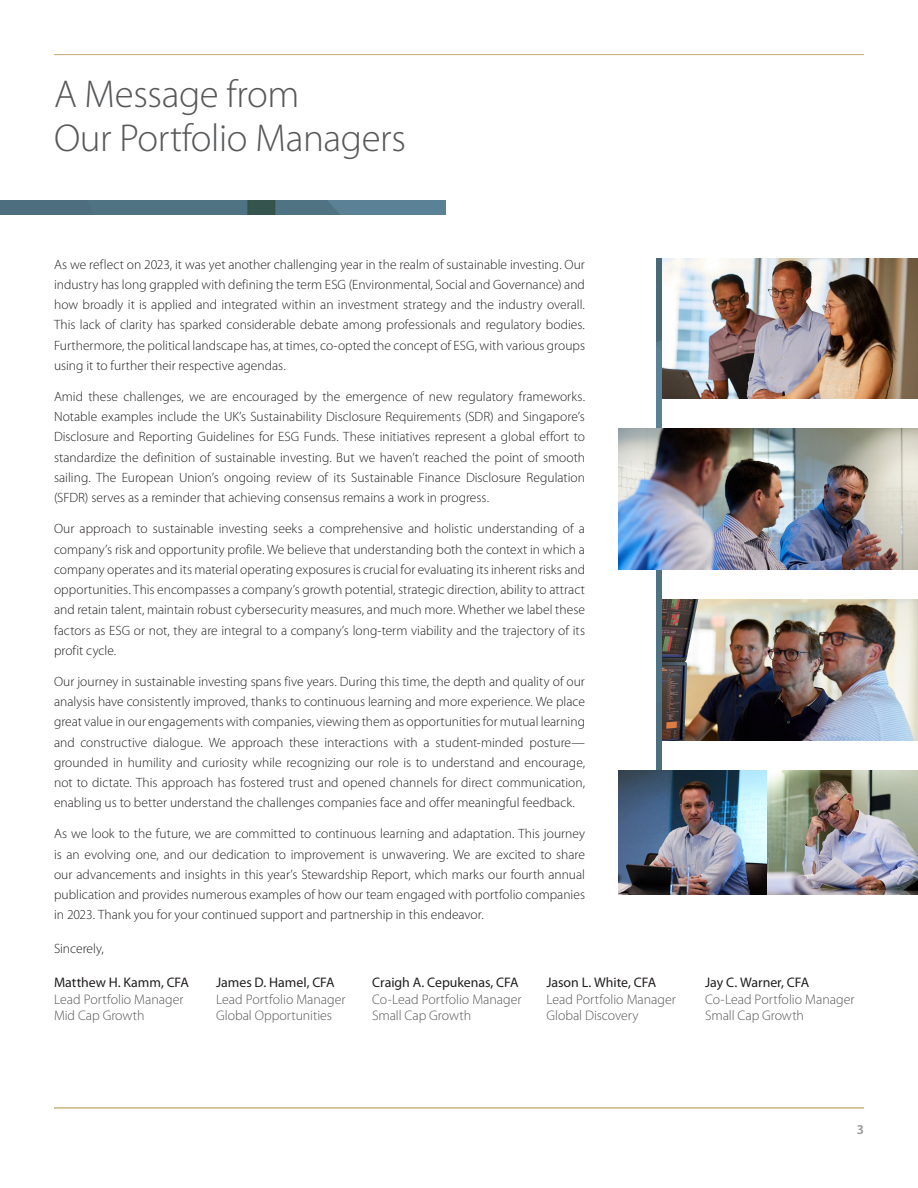
<style>
.page{position:relative;width:918px;height:1188px;background:#fff}
.page>*{position:absolute;margin:0;border:0;box-sizing:border-box;transform-origin:0 0}
.Main_Heading{font:300 39px/43.5px "Myriad Pro";letter-spacing:-.01em;color:#57585a}
.Performance_Lines_Bold{font:300 13.8px/16.8px "Myriad Pro";color:#57585a}
.Body{font:300 13.5px/20.2px "Myriad Pro";color:#231f20;text-align:justify}
.t1{font:600 13.5px "Myriad Pro";color:#98989c}
.s1{font-weight:400;color:#231f20}
</style>
<div class="page">
<hr style="left:54px;top:54px;width:810px;height:1px;background:#cab47f">
<img style="left:0;top:201px;width:446px;height:13px">
<hr style="left:54px;top:1107px;width:810px;height:2px;background:#cab47f">
<img style="left:662px;top:599px;width:256px;height:142px">
<img style="left:662px;top:259px;width:256px;height:140px">
<img style="left:656px;top:259px;width:6px;height:512px">
<img style="left:619px;top:429px;width:299px;height:140px">
<img style="left:619px;top:771px;width:299px;height:123px">
<p class="Main_Heading" style="left:54px;top:73px;width:353px">A Message from<br>Our Portfolio Managers</p>
<p class="Body" style="left:54px;top:254px;width:533px">As we reflect on 2023, it was yet another challenging year in the realm of sustainable investing. Our industry has long grappled with defining the term ESG (Environmental, Social and Governance) and how broadly it is applied and integrated within an investment strategy and the industry overall.<br>This lack of clarity has sparked considerable debate among professionals and regulatory bodies.<br>Furthermore, the political landscape has, at times, co-opted the concept of ESG, with various groups using it to further their respective agendas.</p>
<p class="Body" style="left:54px;top:387px;width:533px">Amid these challenges, we are encouraged by the emergence of new regulatory frameworks.<br>Notable examples include the UK’s Sustainability Disclosure Requirements (SDR) and Singapore’s Disclosure and Reporting Guidelines for ESG Funds. These initiatives represent a global effort to standardize the definition of sustainable investing. But we haven’t reached the point of smooth sailing. The European Union’s ongoing review of its Sustainable Finance Disclosure Regulation (SFDR) serves as a reminder that achieving consensus remains a work in progress.</p>
<p class="Body" style="left:54px;top:519px;width:533px">Our approach to sustainable investing seeks a comprehensive and holistic understanding of a company’s risk and opportunity profile. We believe that understanding both the context in which a company operates and its material operating exposures is crucial for evaluating its inherent risks and opportunities. This encompasses a company’s growth potential, strategic direction, ability to attract and retain talent, maintain robust cybersecurity measures, and much more. Whether we label these factors as ESG or not, they are integral to a company’s long-term viability and the trajectory of its profit cycle.</p>
<p class="Body" style="left:54px;top:671px;width:533px">Our journey in sustainable investing spans five years. During this time, the depth and quality of our analysis have consistently improved, thanks to continuous learning and more experience. We place great value in our engagements with companies, viewing them as opportunities for mutual learning and constructive dialogue. We approach these interactions with a student-minded posture— grounded in humility and curiosity while recognizing our role is to understand and encourage, not to dictate. This approach has fostered trust and opened channels for direct communication, enabling us to better understand the challenges companies face and offer meaningful feedback.</p>
<p class="Body" style="left:54px;top:824px;width:533px">As we look to the future, we are committed to continuous learning and adaptation. This journey is an evolving one, and our dedication to improvement is unwavering. We are excited to share our advancements and insights in this year’s Stewardship Report, which marks our fourth annual publication and provides numerous examples of how our team engaged with portfolio companies in 2023. Thank you for your continued support and partnership in this endeavor.</p>
<p class="Body" style="left:54px;top:938px;width:51px">Sincerely,</p>
<p class="Performance_Lines_Bold" style="left:54px;top:974px;width:137px"><span class="s1">Matthew H. Kamm, CFA<br></span>Lead Portfolio Manager<br>Mid Cap Growth</p>
<p class="Performance_Lines_Bold" style="left:216px;top:974px;width:131px"><span class="s1">James D. Hamel, CFA<br></span>Lead Portfolio Manager<br>Global Opportunities</p>
<p class="Performance_Lines_Bold" style="left:372px;top:974px;width:151px"><span class="s1">Craigh A. Cepukenas, CFA<br></span>Co-Lead Portfolio Manager<br>Small Cap Growth</p>
<p class="Performance_Lines_Bold" style="left:546px;top:974px;width:131px"><span class="s1">Jason L. White, CFA<br></span>Lead Portfolio Manager<br>Global Discovery</p>
<p class="Performance_Lines_Bold" style="left:705px;top:974px;width:151px"><span class="s1">Jay C. Warner, CFA<br></span>Co-Lead Portfolio Manager<br>Small Cap Growth</p>
<p class="t1" style="left:857px;top:1122px;width:9px">3</p>
</div>
